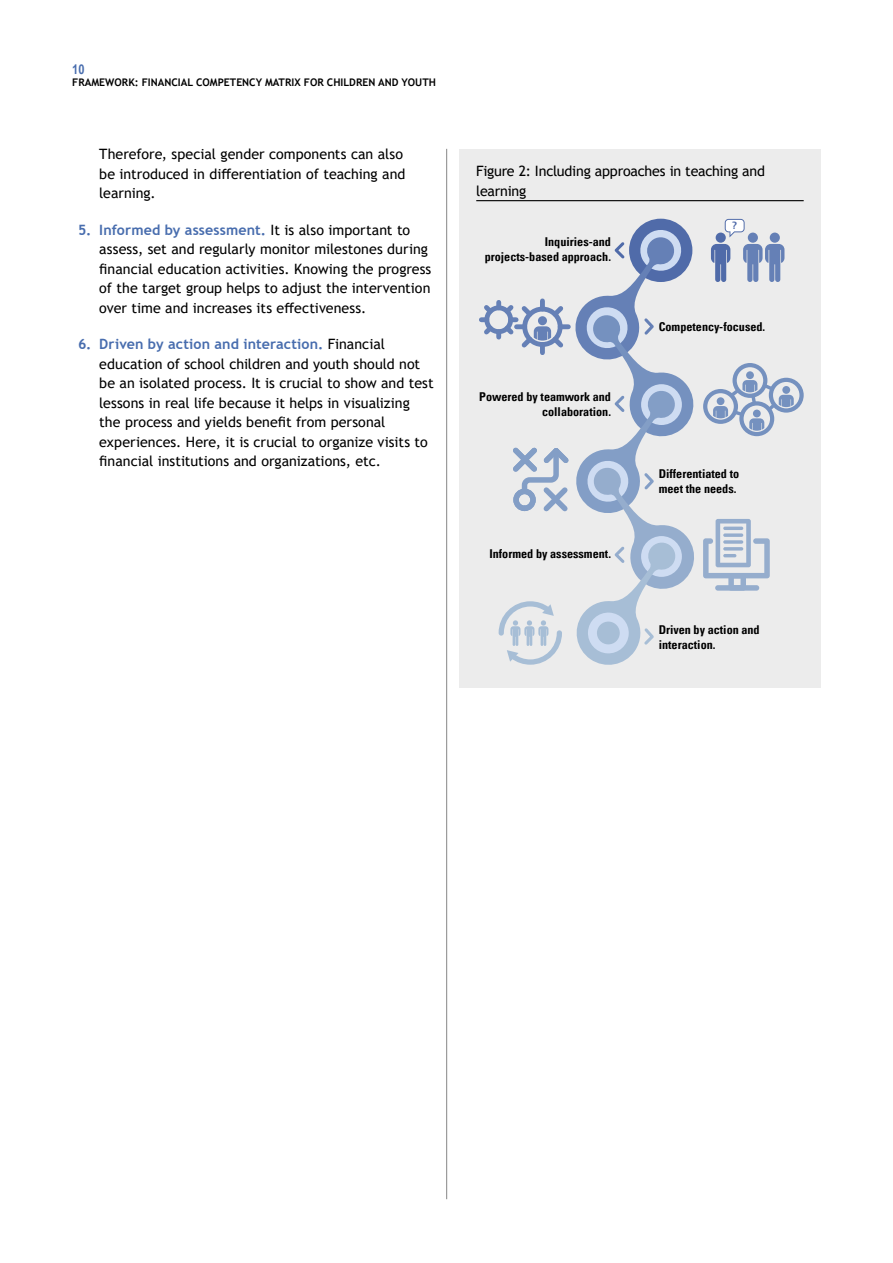
<style>
.page{position:relative;width:893px;height:1263px;background:#fff}
.page>*{position:absolute;margin:0;border:0;box-sizing:border-box;transform-origin:0 0}
.t1{font:14.25px/19.5px "Trebuchet MS";color:#000}
.t2{font:700 13.5px "Arial Narrow";color:#486dae}
.t3{font:700 condensed 12.15px/14.5px "Univers";color:#000;text-align:right}
.t4{font:700 10.5px "Trebuchet MS";color:#000}
.t5{font:700 10.2px "Univers";color:#506ba9}
.s1{font-weight:700;color:#486dae}
</style>
<div class="page">
<hr style="left:446px;top:149px;width:1px;height:1050px;background:#878787">
<div style="left:459px;top:149px;width:362px;height:538px;background:#ececec"></div>
<hr style="left:476px;top:200px;width:328px;height:1px;background:#000">
<svg style="left:480px;top:219px;width:324px;height:446px"></svg>
<p class="t2" style="left:72px;top:59px;width:14px">10</p>
<p class="t4" style="left:72px;top:75px;width:365px">FRAMEWORK: FINANCIAL COMPETENCY MATRIX FOR CHILDREN AND YOUTH</p>
<p class="t1" style="left:99px;top:144px;width:308px">Therefore, special gender components can also be introduced in differentiation of teaching and learning.</p>
<p class="t1" style="left:99px;top:220px;width:334px;text-indent:-21px"><span class="s1">5. Informed by assessment.</span> It is also important to assess, set and regularly monitor milestones during financial education activities. Knowing the progress of the target group helps to adjust the intervention over time and increases its effectiveness.</p>
<p class="t1" style="left:99px;top:334px;width:336px;text-indent:-21px"><span class="s1">6. Driven by action and interaction.</span> Financial education of school children and youth should not be an isolated process. It is crucial to show and test lessons in real life because it helps in visualizing the process and yields benefit from personal experiences. Here, it is crucial to organize visits to financial institutions and organizations, etc.</p>
<p class="t1" style="left:476px;top:161px;width:290px">Figure 2: Including approaches in teaching and learning</p>
<p class="t3" style="left:485px;top:235px;width:128px">Inquiries-and projects-based approach.</p>
<p class="t3" style="left:479px;top:389px;width:133px">Powered by teamwork and collaboration.</p>
<p class="t3" style="left:489px;top:547px;width:123px">Informed by assessment.</p>
<p class="t5" style="left:732px;top:219px;width:7px">?</p>
<p class="t3" style="left:659px;top:319px;width:108px">Competency-focused.</p>
<p class="t3" style="left:659px;top:466px;width:82px;text-align:left">Differentiated to meet the needs.</p>
<p class="t3" style="left:659px;top:622px;width:102px;text-align:left">Driven by action and interaction.</p>
</div>
